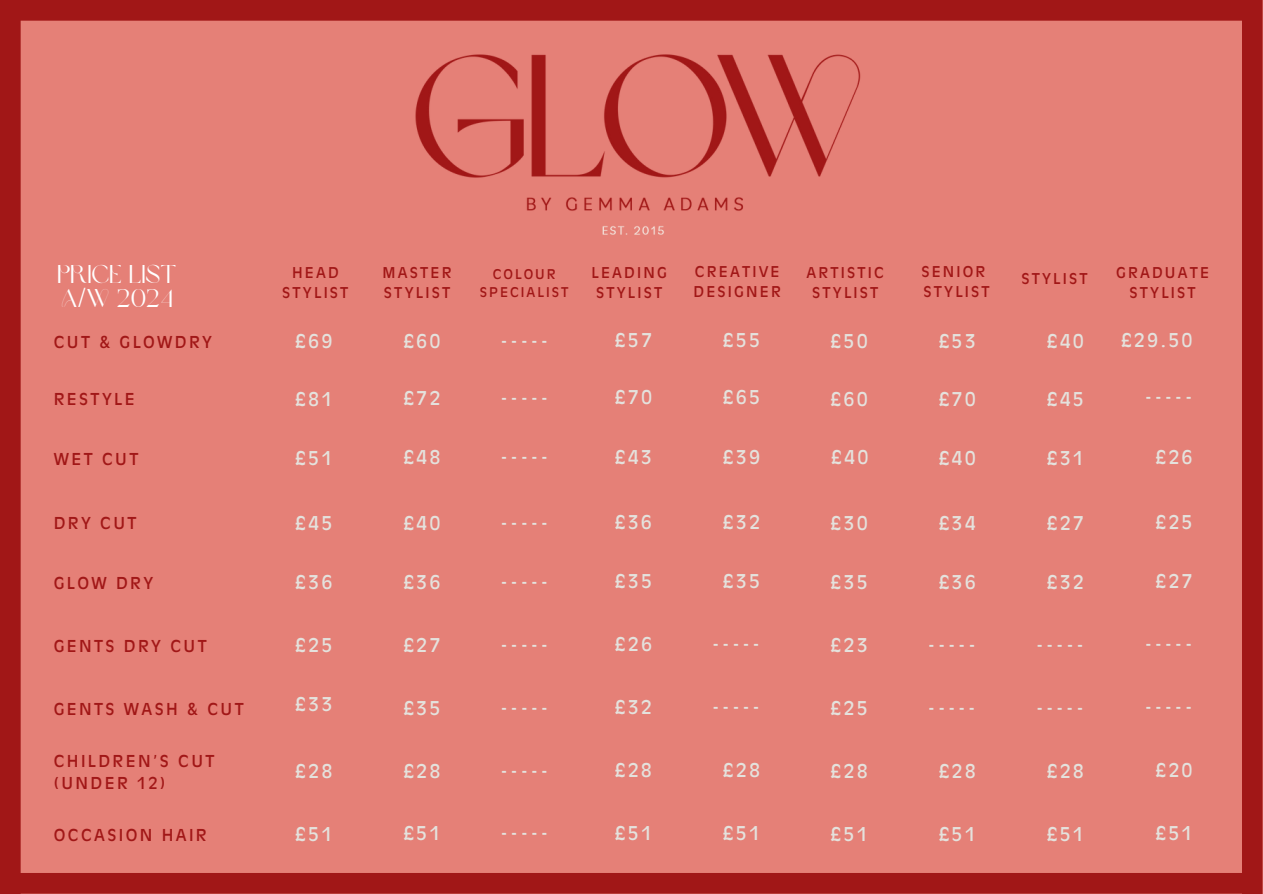
<style>
.page{position:relative;width:1263px;height:894px;background:#fff}
.page>*{position:absolute;margin:0;border:0;box-sizing:border-box;transform-origin:0 0}
.t1{font:25.65px/24px "Brown Sugar";color:#fff}
.t2{font:18.75px "Antique Olive Pro";letter-spacing:.15em;color:#e4e2dd}
.t3{font:16.2px/22.5px "Antique Olive Pro";letter-spacing:.145em;color:#a11717}
.t4{font:14.7px/20.2px "Antique Olive Pro";letter-spacing:.15em;color:#a11717;text-align:center}
.t5{font:13.2px "Antique Olive Pro";letter-spacing:.15em;color:#a11717}
</style>
<div class="page">
<div style="left:0;top:0;width:1263px;height:893px;background:#e58077"></div>
<div style="left:5px;top:0;width:1252px;height:20px;background:#a11717;border-radius:10px"></div>
<div style="left:5px;top:872px;width:1253px;height:20px;background:#a11717;border-radius:10px"></div>
<div style="left:0;top:0;width:21px;height:893px;background:#a11717"></div>
<div style="left:1242px;top:0;width:20px;height:893px;background:#a11717"></div>
<img style="left:415px;top:54px;width:446px;height:181px">
<p class="t1" style="left:57px;top:264px;width:120px">PRICE LIST<br>A/W 2024</p>
<h2 class="t4" style="left:282px;top:264px;width:68px">HEAD<br>STYLIST</h2>
<p class="t4" style="left:383px;top:264px;width:70px;text-align:left">MASTER<br>STYLIST</p>
<p class="t5" style="left:493px;top:269px;width:64px">COLOUR</p>
<h3 class="t5" style="left:480px;top:286px;width:90px">SPECIALIST</h3>
<h3 class="t4" style="left:591px;top:264px;width:77px">LEADING<br>STYLIST</h3>
<h2 class="t4" style="left:694px;top:263px;width:89px;text-align:left">CREATIVE<br>DESIGNER</h2>
<h2 class="t4" style="left:807px;top:264px;width:79px">ARTISTIC<br>STYLIST</h2>
<h2 class="t4" style="left:921px;top:263px;width:70px;text-align:left">SENIOR<br>STYLIST</h2>
<h2 class="t4" style="left:1021px;top:269px;width:68px">STYLIST</h2>
<h2 class="t4" style="left:1116px;top:264px;width:94px">GRADUATE<br>STYLIST</h2>
<h2 class="t3" style="left:54px;top:332px;width:160px">CUT &amp; GLOWDRY</h2>
<h2 class="t2" style="left:295px;top:334px;width:38px">£69</h2>
<h2 class="t2" style="left:403px;top:333px;width:38px">£60</h2>
<h2 class="t2" style="left:500px;top:333px;width:49px">-----</h2>
<h2 class="t2" style="left:615px;top:333px;width:38px">£57</h2>
<h2 class="t2" style="left:723px;top:333px;width:38px">£55</h2>
<h2 class="t2" style="left:831px;top:334px;width:38px">£50</h2>
<p class="t2" style="left:939px;top:334px;width:38px">£53</p>
<h2 class="t2" style="left:1047px;top:334px;width:38px">£40</h2>
<h2 class="t2" style="left:1121px;top:333px;width:73px">£29.50</h2>
<p class="t3" style="left:54px;top:389px;width:82px">RESTYLE</p>
<h3 class="t2" style="left:295px;top:391px;width:38px">£81</h3>
<h2 class="t2" style="left:403px;top:390px;width:38px">£72</h2>
<h2 class="t2" style="left:500px;top:390px;width:49px">-----</h2>
<h3 class="t2" style="left:615px;top:390px;width:38px">£70</h3>
<h2 class="t2" style="left:723px;top:390px;width:38px">£65</h2>
<h2 class="t2" style="left:830px;top:391px;width:38px">£60</h2>
<h2 class="t2" style="left:939px;top:391px;width:38px">£70</h2>
<h2 class="t2" style="left:1047px;top:391px;width:38px">£45</h2>
<p class="t2" style="left:1145px;top:390px;width:49px">-----</p>
<p class="t3" style="left:54px;top:449px;width:86px">WET CUT</p>
<h3 class="t2" style="left:295px;top:450px;width:38px">£51</h3>
<p class="t2" style="left:403px;top:449px;width:38px">£48</p>
<p class="t2" style="left:500px;top:449px;width:49px">-----</p>
<h2 class="t2" style="left:615px;top:449px;width:38px">£43</h2>
<h2 class="t2" style="left:723px;top:449px;width:38px">£39</h2>
<p class="t2" style="left:831px;top:449px;width:38px">£40</p>
<h2 class="t2" style="left:939px;top:450px;width:38px">£40</h2>
<p class="t2" style="left:1047px;top:450px;width:38px">£31</p>
<h3 class="t2" style="left:1155px;top:449px;width:38px">£26</h3>
<h1 class="t3" style="left:54px;top:513px;width:84px">DRY CUT</h1>
<p class="t2" style="left:295px;top:515px;width:38px">£45</p>
<h2 class="t2" style="left:403px;top:515px;width:38px">£40</h2>
<h2 class="t2" style="left:500px;top:515px;width:49px">-----</h2>
<h2 class="t2" style="left:615px;top:514px;width:38px">£36</h2>
<h3 class="t2" style="left:723px;top:514px;width:38px">£32</h3>
<h2 class="t2" style="left:830px;top:515px;width:38px">£30</h2>
<p class="t2" style="left:939px;top:515px;width:38px">£34</p>
<p class="t2" style="left:1047px;top:515px;width:38px">£27</p>
<h2 class="t2" style="left:1155px;top:514px;width:38px">£25</h2>
<h3 class="t3" style="left:54px;top:572px;width:101px">GLOW DRY</h3>
<p class="t2" style="left:295px;top:574px;width:38px">£36</p>
<h2 class="t2" style="left:403px;top:574px;width:38px">£36</h2>
<p class="t2" style="left:500px;top:574px;width:49px">-----</p>
<h2 class="t2" style="left:615px;top:573px;width:38px">£35</h2>
<h2 class="t2" style="left:723px;top:573px;width:38px">£35</h2>
<h2 class="t2" style="left:830px;top:574px;width:38px">£35</h2>
<h2 class="t2" style="left:939px;top:574px;width:38px">£36</h2>
<h2 class="t2" style="left:1047px;top:574px;width:38px">£32</h2>
<h2 class="t2" style="left:1155px;top:573px;width:38px">£27</h2>
<h3 class="t3" style="left:54px;top:636px;width:155px">GENTS DRY CUT</h3>
<h3 class="t2" style="left:295px;top:637px;width:38px">£25</h3>
<h2 class="t2" style="left:403px;top:637px;width:38px">£27</h2>
<h2 class="t2" style="left:500px;top:637px;width:49px">-----</h2>
<h2 class="t2" style="left:615px;top:636px;width:38px">£26</h2>
<h2 class="t2" style="left:712px;top:636px;width:49px">-----</h2>
<h2 class="t2" style="left:830px;top:637px;width:38px">£23</h2>
<h2 class="t2" style="left:928px;top:637px;width:49px">-----</h2>
<p class="t2" style="left:1036px;top:637px;width:49px">-----</p>
<p class="t2" style="left:1145px;top:636px;width:49px">-----</p>
<h3 class="t3" style="left:54px;top:699px;width:191px">GENTS WASH &amp; CUT</h3>
<h2 class="t2" style="left:295px;top:696px;width:38px">£33</h2>
<h3 class="t2" style="left:403px;top:700px;width:38px">£35</h3>
<h2 class="t2" style="left:500px;top:700px;width:49px">-----</h2>
<h2 class="t2" style="left:615px;top:699px;width:38px">£32</h2>
<h2 class="t2" style="left:712px;top:699px;width:49px">-----</h2>
<h2 class="t2" style="left:830px;top:700px;width:38px">£25</h2>
<h2 class="t2" style="left:928px;top:700px;width:49px">-----</h2>
<h2 class="t2" style="left:1036px;top:700px;width:49px">-----</h2>
<h2 class="t2" style="left:1145px;top:699px;width:49px">-----</h2>
<h3 class="t3" style="left:54px;top:750px;width:162px">CHILDREN’S CUT (UNDER 12)</h3>
<h2 class="t2" style="left:295px;top:763px;width:38px">£28</h2>
<h2 class="t2" style="left:403px;top:762px;width:38px">£28</h2>
<h2 class="t2" style="left:500px;top:762px;width:49px">-----</h2>
<p class="t2" style="left:615px;top:762px;width:38px">£28</p>
<h2 class="t2" style="left:723px;top:762px;width:38px">£28</h2>
<h3 class="t2" style="left:830px;top:763px;width:38px">£28</h3>
<h2 class="t2" style="left:939px;top:763px;width:38px">£28</h2>
<h2 class="t2" style="left:1047px;top:763px;width:38px">£28</h2>
<p class="t2" style="left:1155px;top:762px;width:38px">£20</p>
<h3 class="t3" style="left:54px;top:824px;width:155px">OCCASION HAIR</h3>
<h2 class="t2" style="left:295px;top:826px;width:38px">£51</h2>
<h2 class="t2" style="left:403px;top:825px;width:38px">£51</h2>
<h2 class="t2" style="left:500px;top:825px;width:49px">-----</h2>
<h2 class="t2" style="left:615px;top:825px;width:38px">£51</h2>
<p class="t2" style="left:723px;top:825px;width:38px">£51</p>
<h2 class="t2" style="left:830px;top:826px;width:38px">£51</h2>
<h3 class="t2" style="left:939px;top:826px;width:38px">£51</h3>
<p class="t2" style="left:1047px;top:826px;width:38px">£51</p>
<p class="t2" style="left:1155px;top:825px;width:38px">£51</p>
</div>
